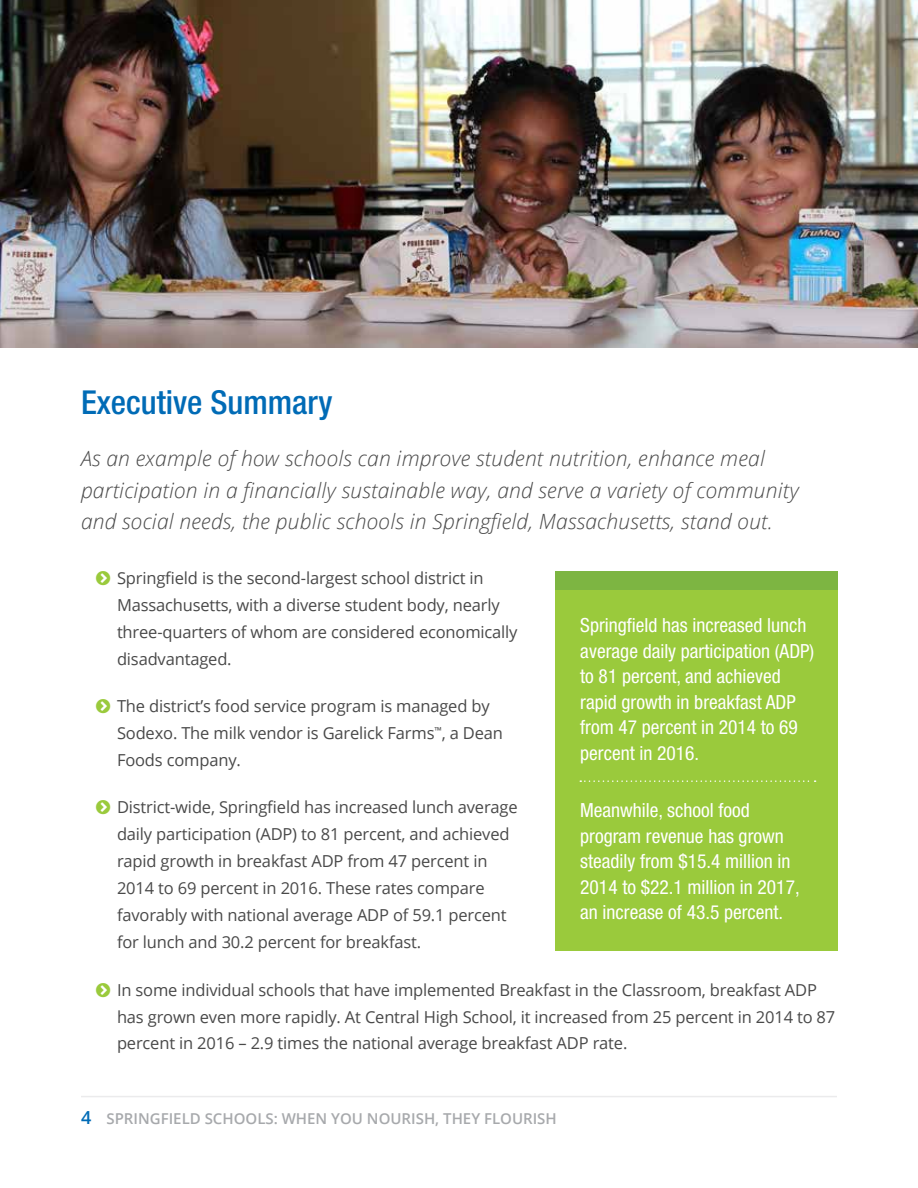
<style>
.page{position:relative;width:918px;height:1188px;background:#fff}
.page>*{position:absolute;margin:0;border:0;box-sizing:border-box;transform-origin:0 0}
.t1{font:500 condensed 33px "Helvetica Neue LT Std";color:#006bb6}
.t2{font:italic 300 21px/31.5px "Open Sans";letter-spacing:.01em;color:#494949}
.t3{font:condensed 19.5px/25.5px "Helvetica Neue LT Std";color:#fff}
.t4{font:16.5px/27px "Open Sans";letter-spacing:-.01em;color:#494949}
.t5{font:600 15px "Open Sans";color:#a7a9ac}
.s1{font-size:18px;color:#006bb6}
</style>
<div class="page">
<hr style="left:81px;top:1096px;width:756px;height:1px;background:#ebebec">
<div style="left:555px;top:571px;width:283px;height:379px;background:#9aca3c"></div>
<div style="left:555px;top:571px;width:283px;height:18px;background:#7db542"></div>
<svg style="left:580px;top:780px;width:236px;height:2px"></svg>
<img style="left:0;top:0;width:918px;height:347px">
<h1 class="t1" style="left:81px;top:383px;width:253px">Executive Summary</h1>
<p class="t2" style="left:81px;top:442px;width:719px">As an example of how schools can improve student nutrition, enhance meal participation in a financially sustainable way, and serve a variety of community and social needs, the public schools in Springfield, Massachusetts, stand out.</p>
<p class="t4" style="left:117px;top:564px;width:402px">Springfield is the second-largest school district in Massachusetts, with a diverse student body, nearly three-quarters of whom are considered economically disadvantaged.</p>
<p class="t4" style="left:117px;top:692px;width:388px">The district’s food service program is managed by<br>Sodexo. The milk vendor is Garelick Farms<sup>™</sup>, a Dean<br>Foods company.</p>
<p class="t4" style="left:117px;top:793px;width:402px">District-wide, Springfield has increased lunch average daily participation (ADP) to 81 percent, and achieved rapid growth in breakfast ADP from 47 percent in 2014 to 69 percent in 2016. These rates compare favorably with national average ADP of 59.1 percent for lunch and 30.2 percent for breakfast.</p>
<p class="t4" style="left:117px;top:976px;width:720px">In some individual schools that have implemented Breakfast in the Classroom, breakfast ADP has grown even more rapidly. At Central High School, it increased from 25 percent in 2014 to 87 percent in 2016 – 2.9 times the national average breakfast ADP rate.</p>
<p class="t3" style="left:580px;top:612px;width:236px">Springfield has increased lunch average daily participation (ADP) to 81 percent, and achieved rapid growth in breakfast ADP from 47 percent in 2014 to 69 percent in 2016.</p>
<p class="t3" style="left:580px;top:798px;width:221px">Meanwhile, school food program revenue has grown steadily from $15.4 million in<br>2014 to $22.1 million in 2017, an increase of 43.5 percent.</p>
<p class="t5" style="left:81px;top:1108px;width:477px"><span class="s1">4</span> SPRINGFIELD SCHOOLS: WHEN YOU NOURISH, THEY FLOURISH</p>
</div>
